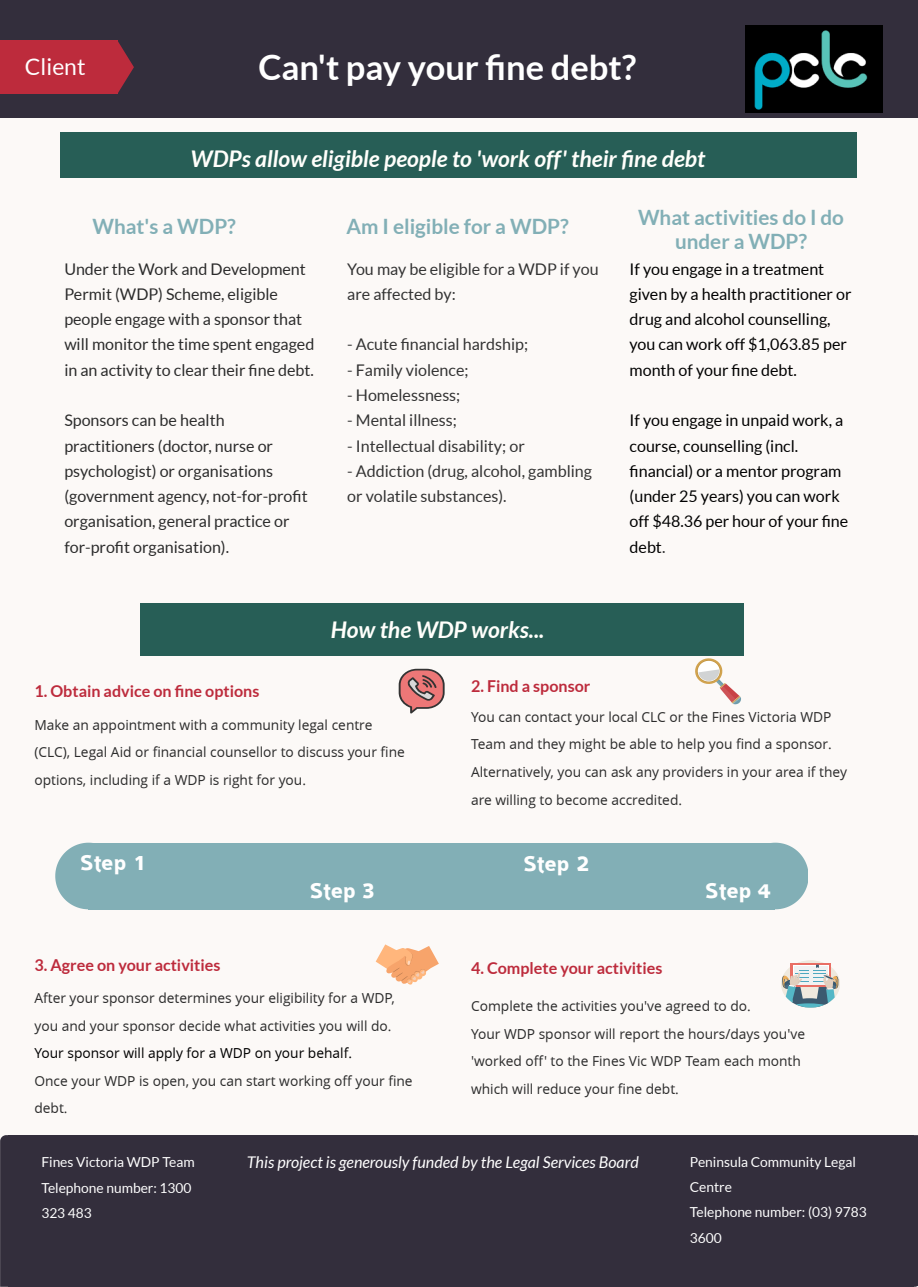
<style>
.page{position:relative;width:918px;height:1287px;background:#fff}
.page>*{position:absolute;margin:0;border:0;box-sizing:border-box;transform-origin:0 0}
.t1{font:700 34.5px "Lato";color:#fff}
.t2{font:italic 700 22.95px "Lato";color:#fffffb}
.t3{font:700 22.95px "Colaborate";color:#fff}
.t4{font:22.8px "Lato";color:#fff}
.t5{font:700 20.7px/24.2px "Lato";color:#82afb6;text-align:center}
.t6{font:16.05px/25.3px "Lato";color:#2b2b2b}
.t7{font:16.05px/25.3px "Lato";color:#000}
.t8{font:16.05px/25.3px "Lato";color:#333}
.t9{font:700 16.05px "Lato";color:#bd2b3c}
.t10{font:italic 16.05px "Lato";color:#fff}
.t11{font:13.8px/27.6px "Open Sans";color:#2b2b2b}
.t12{font:13.8px/25.3px "Lato";color:#fff}
.t13{font:13.8px "Open Sans";color:#000}
.s1{color:#2b2b2b}
</style>
<div class="page">
<div style="left:0;top:0;width:918px;height:118px;background:#332e3c"></div>
<img style="left:746px;top:25px;width:136px;height:88px">
<div style="left:0;top:40px;width:117px;height:54px;background:#bd2b3c"></div>
<svg style="left:117px;top:40px;width:17px;height:54px"></svg>
<div style="left:0;top:118px;width:918px;height:483px;background:#fcf9f7"></div>
<div style="left:60px;top:132px;width:797px;height:46px;background:#275e56"></div>
<div style="left:0;top:601px;width:918px;height:685px;background:#fcf9f7"></div>
<div style="left:8px;top:1135px;width:906px;height:151px;background:#332e3c"></div>
<svg style="left:914px;top:1135px;width:4px;height:151px"></svg>
<svg style="left:0;top:1135px;width:8px;height:151px"></svg>
<svg style="left:55px;top:843px;width:34px;height:66px"></svg>
<svg style="left:775px;top:843px;width:33px;height:66px"></svg>
<div style="left:89px;top:843px;width:173px;height:66px;background:#82afb6"></div>
<div style="left:261px;top:843px;width:173px;height:66px;background:#82afb6"></div>
<div style="left:433px;top:843px;width:173px;height:66px;background:#82afb6"></div>
<div style="left:606px;top:843px;width:169px;height:66px;background:#82afb6"></div>
<svg style="left:781px;top:961px;width:59px;height:47px"></svg>
<svg style="left:376px;top:944px;width:63px;height:41px"></svg>
<svg style="left:399px;top:669px;width:46px;height:44px"></svg>
<svg style="left:695px;top:658px;width:46px;height:46px"></svg>
<div style="left:140px;top:603px;width:603px;height:53px;background:#275e56"></div>
<h3 class="t4" style="left:25px;top:54px;width:62px">Client</h3>
<h1 class="t1" style="left:258px;top:48px;width:379px">Can't pay your fine debt?</h1>
<h2 class="t2" style="left:191px;top:145px;width:516px">WDPs allow eligible people to 'work off' their fine debt</h2>
<h3 class="t5" style="left:92px;top:215px;width:145px">What's a WDP?</h3>
<p class="t6" style="left:64px;top:256px;width:252px">Under the Work and Development Permit (WDP) Scheme, eligible people engage with a sponsor that will monitor the time spent engaged in an activity to clear their fine debt.</p>
<p class="t6" style="left:64px;top:408px;width:245px">Sponsors can be health practitioners (doctor, nurse or psychologist) or organisations (government agency, not-for-profit organisation, general practice or for-profit organisation).</p>
<h3 class="t5" style="left:347px;top:215px;width:224px">Am I eligible for a WDP?</h3>
<p class="t8" style="left:347px;top:256px;width:253px">You may be eligible for a WDP if you are affected by:</p>
<p class="t8" style="left:347px;top:332px;width:182px">- Acute financial hardship;</p>
<p class="t8" style="left:347px;top:357px;width:123px">- Family violence;</p>
<p class="t8" style="left:347px;top:383px;width:115px">- Homelessness;</p>
<p class="t8" style="left:347px;top:408px;width:111px">- Mental illness;</p>
<p class="t8" style="left:347px;top:433px;width:179px">- Intellectual disability; or</p>
<p class="t8" style="left:347px;top:458px;width:246px">- Addiction (drug, alcohol, gambling or volatile substances).</p>
<h2 class="t2" style="left:331px;top:616px;width:215px">How the WDP works...</h2>
<h3 class="t5" style="left:638px;top:205px;width:208px">What activities do I do under a WDP?</h3>
<p class="t7" style="left:630px;top:256px;width:223px">If you engage in a treatment given by a health practitioner or drug and alcohol counselling, you can work off $1,063.85 per month of your fine debt.</p>
<p class="t7" style="left:630px;top:408px;width:220px">If you engage in unpaid work, a course, counselling (incl. financial) or a mentor program (under 25 years) you can work off $48.36 per hour of your fine debt<span class="s1">.</span></p>
<p class="t9" style="left:34px;top:682px;width:226px">1. Obtain advice on fine options</p>
<p class="t11" style="left:34px;top:711px;width:372px">Make an appointment with a community legal centre (CLC), Legal Aid or financial counsellor to discuss your fine options, including if a WDP is right for you.</p>
<h2 class="t3" style="left:80px;top:851px;width:67px">Step 1</h2>
<p class="t9" style="left:471px;top:677px;width:121px">2. Find a sponsor</p>
<p class="t11" style="left:471px;top:702px;width:377px">You can contact your local CLC or the Fines Victoria WDP Team and they might be able to help you find a sponsor.<br>Alternatively, you can ask any providers in your area if they are willing to become accredited.</p>
<h2 class="t3" style="left:523px;top:852px;width:67px">Step 2</h2>
<h2 class="t3" style="left:309px;top:879px;width:67px">Step 3</h2>
<h2 class="t3" style="left:705px;top:879px;width:67px">Step 4</h2>
<p class="t9" style="left:34px;top:956px;width:187px">3. Agree on your activities</p>
<p class="t11" style="left:34px;top:984px;width:362px">After your sponsor determines your eligibility for a WDP, you and your sponsor decide what activities you will do.</p>
<p class="t13" style="left:34px;top:1044px;width:319px">Your sponsor will apply for a WDP on your behalf.</p>
<p class="t11" style="left:34px;top:1067px;width:380px">Once your WDP is open, you can start working off your fine debt.</p>
<p class="t9" style="left:471px;top:959px;width:193px">4. Complete your activities</p>
<p class="t11" style="left:471px;top:992px;width:336px">Complete the activities you've agreed to do.<br>Your WDP sponsor will report the hours/days you've 'worked off' to the Fines Vic WDP Team each month which will reduce your fine debt.</p>
<p class="t12" style="left:41px;top:1150px;width:155px">Fines Victoria WDP Team<br>Telephone number: 1300<br>323 483</p>
<p class="t10" style="left:247px;top:1153px;width:393px">This project is generously funded by the Legal Services Board</p>
<p class="t12" style="left:690px;top:1149px;width:178px">Peninsula Community Legal<br>Centre<br>Telephone number: (03) 9783<br>3600</p>
</div>
